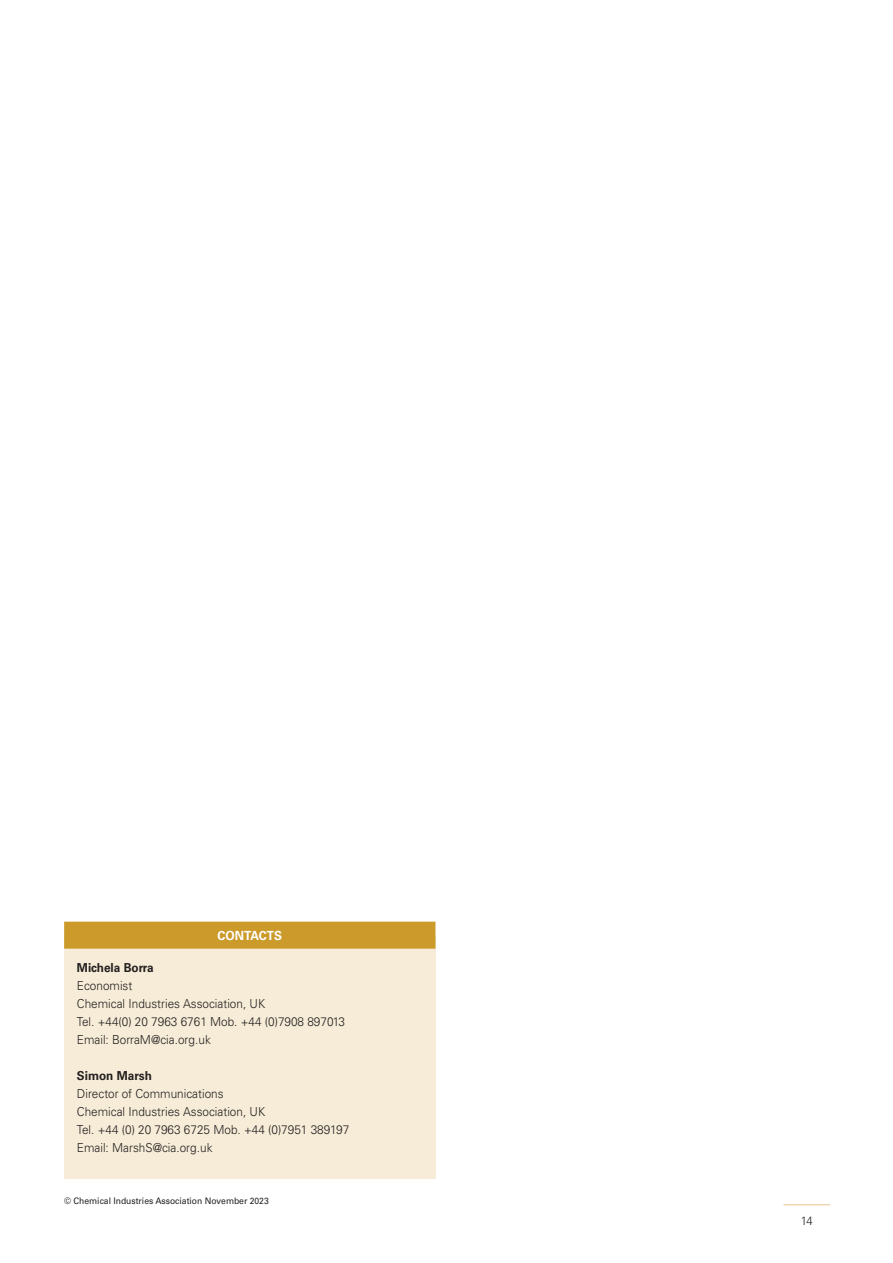
<style>
.page{position:relative;width:893px;height:1263px;background:#fff}
.page>*{position:absolute;margin:0;border:0;box-sizing:border-box;transform-origin:0 0}
.t1{font:700 12.6px "Univers LT Pro 65";color:#fff;scale:.95 1}
.t2{font:300 12.3px/18px "Univers LT Pro 45";color:#231f20;scale:.95 1}
.t3{font:700 12.3px "Univers LT Pro 65";color:#231f20;scale:.95 1}
.t4{font:300 12px "Univers LT Pro 45";color:#231f20;scale:.95 1}
.t5{font:9px "Univers LT Pro 55 Roman";color:#231f20;scale:.95 1}
</style>
<div class="page">
<hr style="left:783px;top:1204px;width:47px;height:1px;background:#e4c78c">
<div style="left:64px;top:937px;width:371px;height:242px;background:#f6ecd7"></div>
<div style="left:64px;top:922px;width:371px;height:27px;background:#cb9a2a"></div>
<p class="t1" style="left:218px;top:927px;width:69px">CONTACTS</p>
<p class="t3" style="left:77px;top:959px;width:82px">Michela Borra</p>
<p class="t2" style="left:77px;top:976px;width:284px">Economist<br>Chemical Industries Association, UK<br>Tel. +44(0) 20 7963 6761 Mob. +44 (0)7908 897013<br>Email: BorraM@cia.org.uk</p>
<p class="t3" style="left:77px;top:1067px;width:81px">Simon Marsh</p>
<p class="t2" style="left:77px;top:1084px;width:288px">Director of Communications<br>Chemical Industries Association, UK<br>Tel. +44 (0) 20 7963 6725 Mob. +44 (0)7951 389197<br>Email: MarshS@cia.org.uk</p>
<p class="t5" style="left:64px;top:1194px;width:217px">© Chemical Industries Association November 2023</p>
<p class="t4" style="left:801px;top:1213px;width:14px">14</p>
</div>
